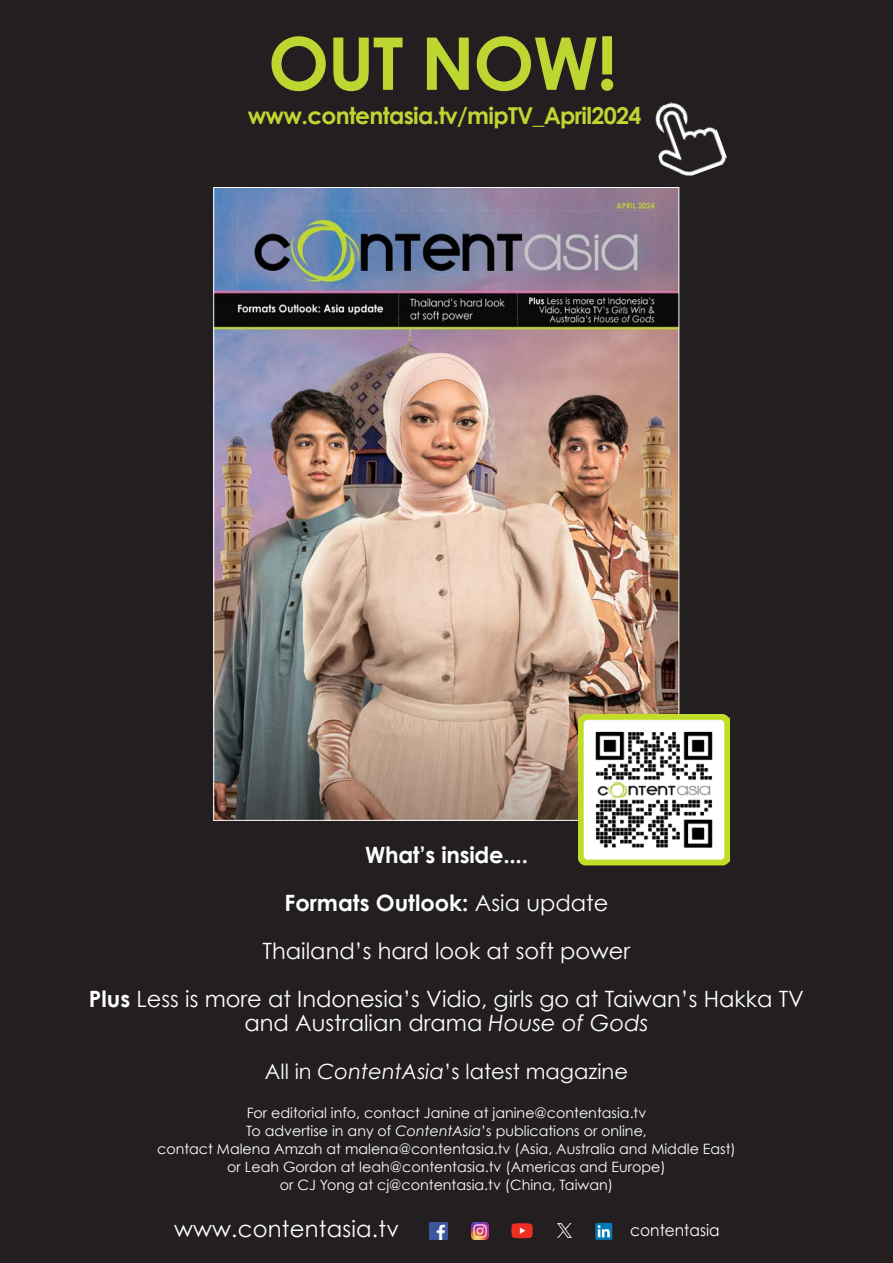
<style>
.page{position:relative;width:893px;height:1263px;background:#231f20}
.page>*{position:absolute;margin:0;border:0;box-sizing:border-box;transform-origin:0 0}
.t1{font:700 72.75px "Century Gothic";letter-spacing:-.02em;color:#bed631}
.t2{font:700 23.25px "Century Gothic";letter-spacing:-.03em;color:#bed631}
.t3{font:22.65px "Century Gothic";letter-spacing:.01em;color:#fff}
.t4{font:22.5px/48px "Century Gothic";color:#fff;text-align:center}
.t5{font:21px "Century Gothic";color:#fff}
.t6{font:16.2px "Century Gothic";color:#fff;scale:.95 1}
.t7{font:14.25px/18px "Century Gothic";color:#fff;text-align:center}
.s1{font-weight:700}
.s2{font-style:italic}
</style>
<div class="page">
<img style="left:215px;top:189px;width:462px;height:630px">
<img style="left:578px;top:714px;width:151px;height:152px">
<img style="left:557px;top:1223px;width:14px;height:15px">
<svg style="left:595px;top:1223px;width:17px;height:17px"></svg>
<svg style="left:598px;top:1225px;width:15px;height:13px"></svg>
<img style="left:430px;top:1223px;width:17px;height:17px">
<img style="left:471px;top:1222px;width:17px;height:17px">
<svg style="left:511px;top:1223px;width:22px;height:15px"></svg>
<img style="left:655px;top:102px;width:72px;height:75px">
<h1 class="t1" style="left:268px;top:18px;width:351px">OUT NOW!</h1>
<h2 class="t2" style="left:248px;top:101px;width:395px">www.contentasia.tv/mipTV_April2024</h2>
<h3 class="t4" style="left:89px;top:830px;width:717px"><span class="s1">What’s inside....<br>Formats Outlook:</span> Asia update<br>Thailand’s hard look at soft power<br><span class="s1">Plus</span> Less is more at Indonesia’s Vidio, girls go at Taiwan’s Hakka TV</h3>
<h3 class="t4" style="left:244px;top:998px;width:406px">and Australian drama <span class="s2">House of Gods</span></h3>
<h3 class="t5" style="left:265px;top:1058px;width:364px">All in <span class="s2">ContentAsia</span>’s latest magazine</h3>
<p class="t7" style="left:157px;top:1104px;width:580px">For editorial info, contact Janine at janine@contentasia.tv<br>To advertise in any of <span class="s2">ContentAsia</span>’s publications or online,<br>contact Malena Amzah at malena@contentasia.tv (Asia, Australia and Middle East) or Leah Gordon at leah@contentasia.tv (Americas and Europe)<br>or CJ Yong at cj@contentasia.tv (China, Taiwan)</p>
<h3 class="t3" style="left:174px;top:1215px;width:226px">www.contentasia.tv</h3>
<p class="t6" style="left:630px;top:1220px;width:96px">contentasia</p>
</div>
